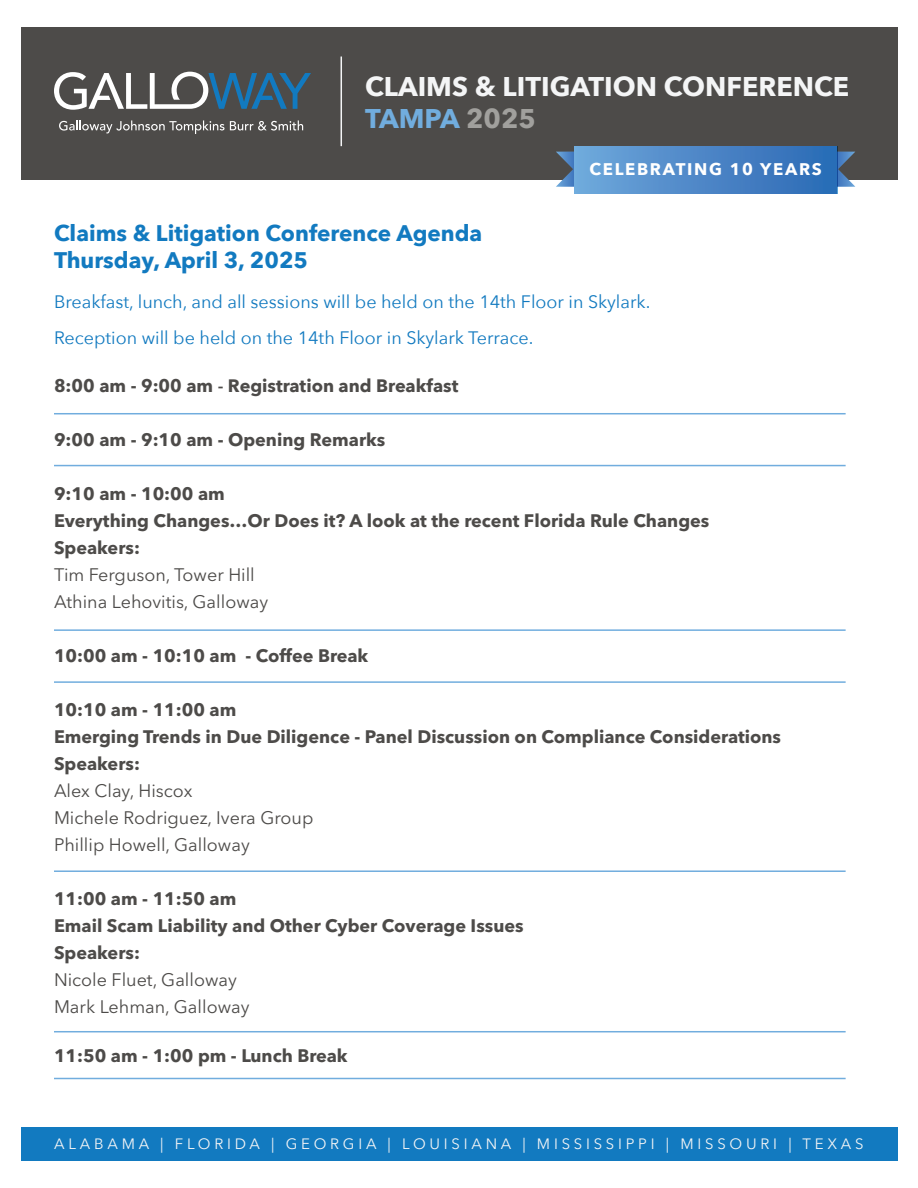
<style>
.page{position:relative;width:918px;height:1188px;background:#fff}
.page>*{position:absolute;margin:0;border:0;box-sizing:border-box;transform-origin:0 0}
.t1{font:700 27px/32.4px "Avenir Next";color:#f4f5f6}
.t2{font:700 22.5px/27px "Avenir Next";color:#127ac0}
.t3{font:700 18px/27px "Avenir Next LT Pro";color:#4d4b49}
.t4{font:18px/27px "Avenir Next LT Pro";color:#4d4b49}
.t5{font:18px/36px "Avenir Next";color:#127ac0}
.t6{font:700 18px "Avenir Next";color:#4d4b49}
.t7{font:700 16.8px "Avenir Next";letter-spacing:.1em;color:#fff}
.t8{font:15px "Avenir Next";letter-spacing:.25em;color:#f4f5f6}
.s1{color:#71adde}
.s2{color:#a1a09d}
.s3{font-weight:600}
</style>
<div class="page">
<div style="left:21px;top:27px;width:876px;height:153px;background:#4d4b49"></div>
<svg style="left:59px;top:120px;width:244px;height:14px"></svg>
<svg style="left:54px;top:72px;width:257px;height:38px"></svg>
<hr style="left:341px;top:57px;width:1px;height:89px;background:#f4f5f6">
<div style="left:21px;top:1128px;width:876px;height:33px;background:#127ac0"></div>
<hr style="left:54px;top:413px;width:792px;height:1px;background:#71adde">
<hr style="left:54px;top:465px;width:792px;height:1px;background:#71adde">
<hr style="left:54px;top:629px;width:792px;height:2px;background:#71adde">
<hr style="left:54px;top:870px;width:792px;height:2px;background:#71adde">
<hr style="left:54px;top:1031px;width:792px;height:1px;background:#71adde">
<hr style="left:54px;top:1078px;width:792px;height:1px;background:#71adde">
<svg style="left:837px;top:152px;width:18px;height:35px"></svg>
<svg style="left:556px;top:152px;width:18px;height:35px"></svg>
<div style="left:574px;top:146px;width:263px;height:47px;background:linear-gradient(to right,#70a7db,#2a68b4)"></div>
<hr style="left:54px;top:681px;width:792px;height:2px;background:#71adde">
<h1 class="t1" style="left:365px;top:70px;width:486px">CLAIMS &amp; LITIGATION CONFERENCE<br><span class="s1">TAMPA</span> <span class="s2">2025</span></h1>
<p class="t7" style="left:589px;top:154px;width:234px">CELEBRATING 10 YEARS</p>
<p class="t2" style="left:54px;top:219px;width:430px">Claims &amp; Litigation Conference Agenda<br>Thursday, April 3, 2025</p>
<p class="t5" style="left:54px;top:283px;width:598px">Breakfast, lunch, and all sessions will be held on the 14th Floor in Skylark.<br>Reception will be held on the 14th Floor in Skylark Terrace.</p>
<p class="t6" style="left:54px;top:371px;width:406px">8:00 am - 9:00 am <span class="s3">-</span> Registration and Breakfast</p>
<p class="t3" style="left:54px;top:426px;width:333px">9:00 am - 9:10 am - Opening Remarks</p>
<p class="t3" style="left:54px;top:480px;width:657px">9:10 am - 10:00 am<br>Everything Changes…Or Does it? A look at the recent Florida Rule Changes<br>Speakers:</p>
<p class="t4" style="left:54px;top:562px;width:216px">Tim Ferguson, Tower Hill<br>Athina Lehovitis, Galloway</p>
<p class="t3" style="left:54px;top:642px;width:316px">10:00 am - 10:10 am - Coffee Break</p>
<p class="t3" style="left:54px;top:696px;width:728px">10:10 am - 11:00 am<br>Emerging Trends in Due Diligence - Panel Discussion on Compliance Considerations<br>Speakers:</p>
<p class="t4" style="left:54px;top:778px;width:261px">Alex Clay, Hiscox<br>Michele Rodriguez, Ivera Group<br>Phillip Howell, Galloway</p>
<p class="t3" style="left:54px;top:885px;width:471px">11:00 am - 11:50 am<br>Email Scam Liability and Other Cyber Coverage Issues<br>Speakers:</p>
<p class="t4" style="left:54px;top:967px;width:197px">Nicole Fluet, Galloway<br>Mark Lehman, Galloway</p>
<p class="t3" style="left:54px;top:1042px;width:295px">11:50 am - 1:00 pm - Lunch Break</p>
<p class="t8" style="left:54px;top:1131px;width:811px">ALABAMA | FLORIDA | GEORGIA | LOUISIANA | MISSISSIPPI | MISSOURI | TEXAS</p>
</div>
